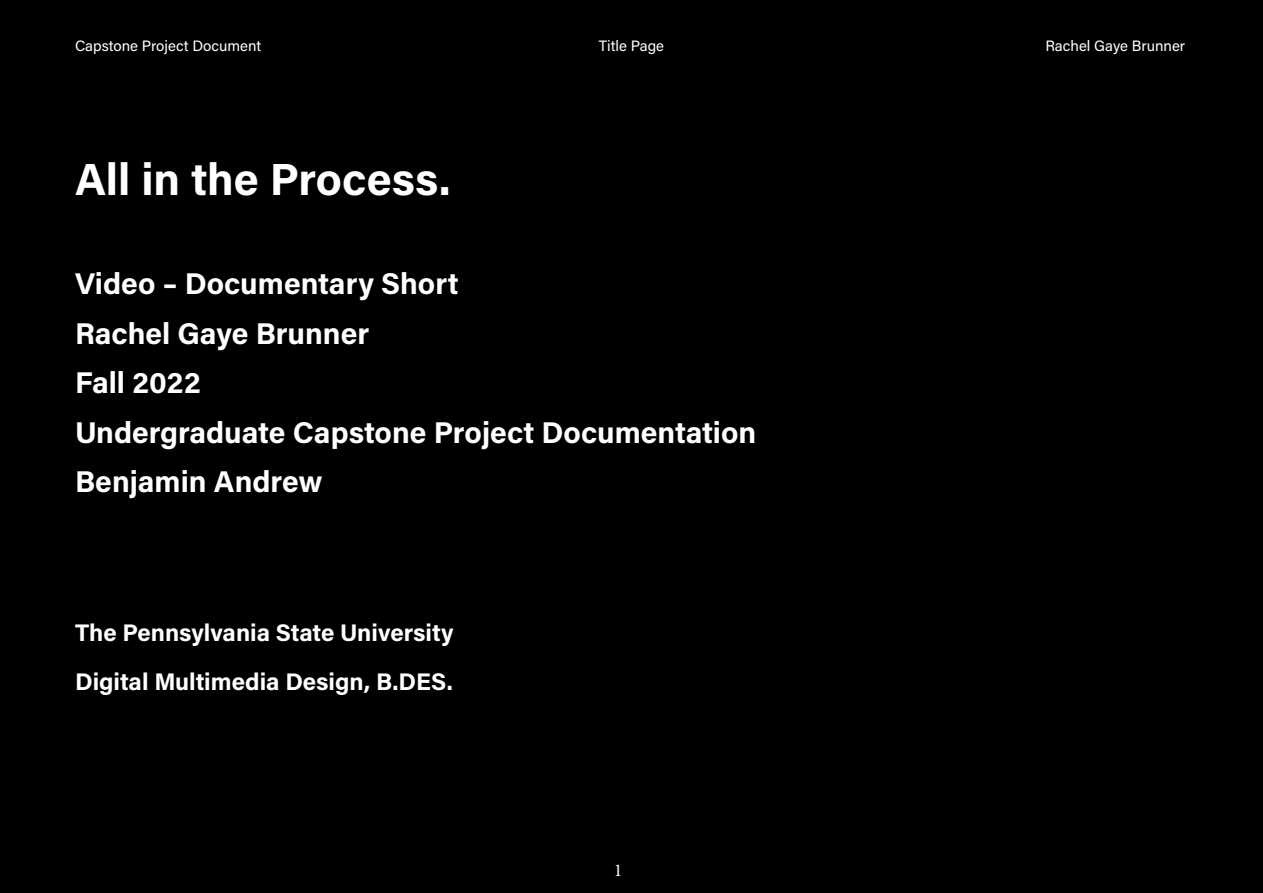
<style>
.page{position:relative;width:1263px;height:893px;background:#000}
.page>*{position:absolute;margin:0;border:0;box-sizing:border-box;transform-origin:0 0}
.t1{font:700 45px "Acumin Pro";color:#fff}
.t2{font:700 30px "Acumin Pro";color:#fff}
.t3{font:700 24px "Acumin Pro";color:#fff}
.t4{font:18px "Minion Pro";color:#fff}
.t5{font:15px "Acumin Pro";color:#fff}
</style>
<div class="page">
<p class="t5" style="left:75px;top:35px;width:188px">Capstone Project Document</p>
<p class="t5" style="left:599px;top:35px;width:67px">Title Page</p>
<p class="t5" style="left:1045px;top:35px;width:141px">Rachel Gaye Brunner</p>
<p class="t1" style="left:75px;top:148px;width:377px">All in the Process.</p>
<p class="t2" style="left:75px;top:262px;width:385px">Video – Documentary Short</p>
<p class="t2" style="left:75px;top:312px;width:296px">Rachel Gaye Brunner</p>
<p class="t2" style="left:75px;top:361px;width:127px">Fall 2022</p>
<p class="t2" style="left:75px;top:411px;width:683px">Undergraduate Capstone Project Documentation</p>
<p class="t2" style="left:75px;top:460px;width:249px">Benjamin Andrew</p>
<p class="t3" style="left:75px;top:615px;width:380px">The Pennsylvania State University</p>
<p class="t3" style="left:75px;top:665px;width:379px">Digital Multimedia Design, B.DES.</p>
<p class="t4" style="left:615px;top:858px;width:8px">1</p>
</div>
